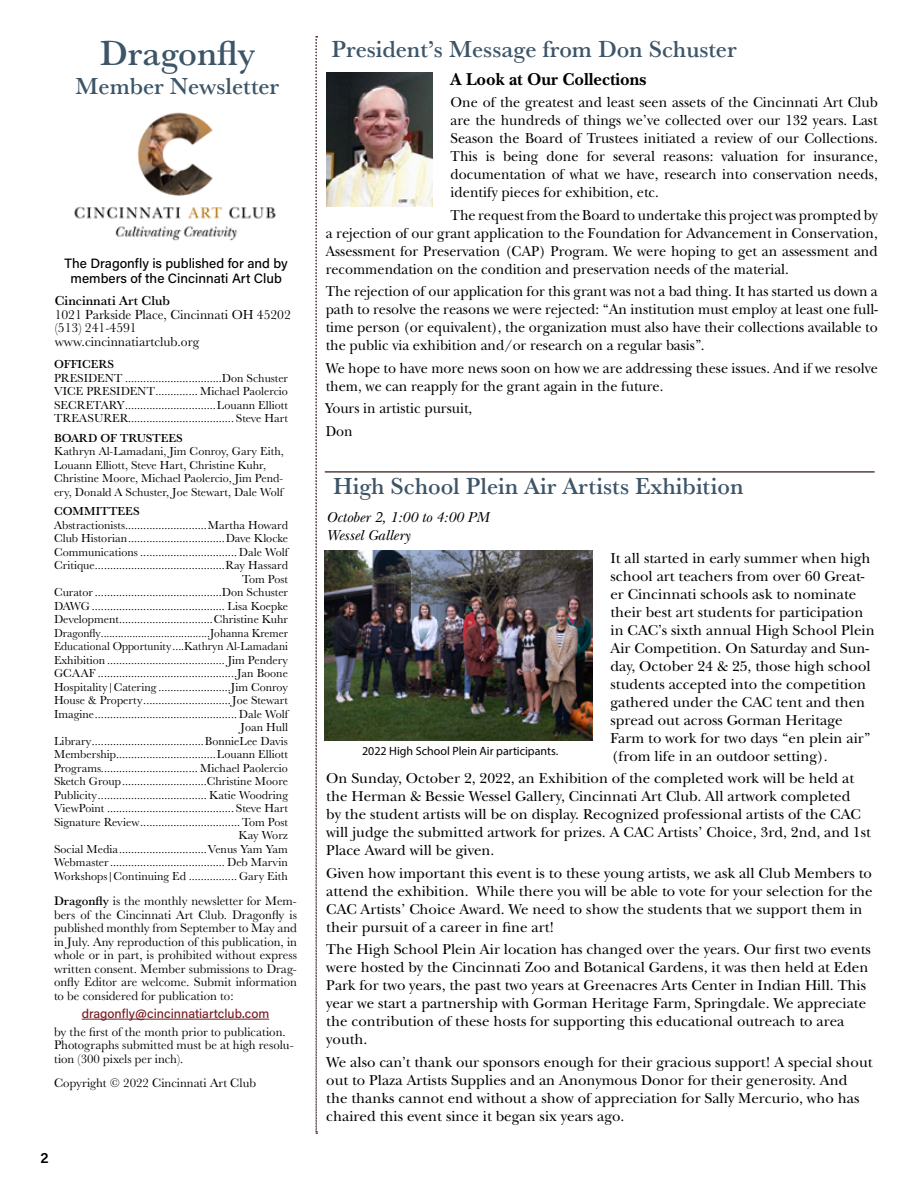
<style>
.page{position:relative;width:918px;height:1188px;background:#fff}
.page>*{position:absolute;margin:0;border:0;box-sizing:border-box;transform-origin:0 0}
.t1{font:500 36px "Baskerville URW";color:#3d5568}
.t2{font:500 24px "Baskerville URW";color:#3d5568}
.t3{font:700 18px "New Baskerville ITC Pro";color:#000;scale:.95 1}
.t4{font:15px/18px "New Baskerville ITC Pro";color:#000}
.t5{font:15px/18px "New Baskerville ITC Pro";color:#000;text-align:justify;scale:.95 1}
.t6{font:italic 15px/18px "New Baskerville ITC Pro";color:#000}
.t7{font:600 15px "Acumin Pro";color:#000}
.t8{font:13.5px/13.5px "Baskerville URW";color:#000}
.t9{font:500 13.5px/15px "Acumin Pro";color:#000;text-align:center}
.t10{font:500 13.5px "Baskerville URW";color:#000}
.t11{font:12.75px/13.5px "Baskerville URW";color:#000;text-align:justify}
.t12{font:500 12.75px "Acumin Pro";color:#761c22}
.t13{font:12px/13.5px "Baskerville URW";color:#000;text-align:justify}
.t14{font:12px "Myriad Pro";color:#000}
.t15{font:500 12px "Baskerville URW";color:#000}
.s1{font-weight:500}
</style>
<div class="page">
<hr style="left:82px;top:1019px;width:187px;height:1px;background:#761c22">
<svg style="left:315px;top:36px;width:2px;height:1098px;background:#b3a6ab"></svg>
<img style="left:74px;top:112px;width:202px;height:129px">
<img style="left:326px;top:72px;width:107px;height:134px">
<hr style="left:325px;top:471px;width:550px;height:2px;background:#564440">
<img style="left:325px;top:550px;width:267px;height:190px">
<h1 class="t1" style="left:100px;top:28px;width:157px">Dragonfly</h1>
<h2 class="t2" style="left:75px;top:69px;width:205px">Member Newsletter</h2>
<p class="t9" style="left:65px;top:255px;width:225px">The Dragonfly is published for and by members of the Cincinnati Art Club</p>
<p class="t10" style="left:55px;top:291px;width:117px">Cincinnati Art Club</p>
<p class="t8" style="left:55px;top:307px;width:238px">1021 Parkside Place, Cincinnati OH 45202 (513) 241-4591<br>www.cincinnatiartclub.org</p>
<p class="t15" style="left:54px;top:356px;width:62px">OFFICERS</p>
<p class="t13" style="left:54px;top:371px;width:235px">PRESIDENT ................................Don Schuster VICE PRESIDENT.............. Michael Paolercio SECRETARY..............................Louann Elliott TREASURER................................... Steve Hart</p>
<p class="t15" style="left:54px;top:429px;width:130px">BOARD OF TRUSTEES</p>
<p class="t13" style="left:54px;top:444px;width:231px;text-align:left">Kathryn Al-Lamadani, Jim Conroy, Gary Eith, Louann Elliott, Steve Hart, Christine Kuhr, Christine Moore, Michael Paolercio, Jim Pend&shy;ery, Donald A Schuster, Joe Stewart, Dale Wolf</p>
<p class="t15" style="left:54px;top:503px;width:87px">COMMITTEES</p>
<p class="t13" style="left:54px;top:518px;width:236px;text-align:right">Abstractionists...........................Martha Howard Club Historian................................Dave Klocke Communications ................................ Dale Wolf Critique...........................................Ray Hassard Tom Post<br>Curator ..........................................Don Schuster DAWG ............................................ Lisa Koepke Development...............................Christine Kuhr Dragonfly......................................Johanna Kremer Educational Opportunity....Kathryn Al-Lamadani Exhibition ....................................... Jim Pendery GCAAF ..............................................Jan Boone Hospitality|Catering ........................Jim Conroy House &amp; Property.............................Joe Stewart Imagine............................................... Dale Wolf Joan Hull Library.....................................BonnieLee Davis Membership.................................Louann Elliott Programs................................ Michael Paolercio Sketch Group............................Christine Moore Publicity.................................... Katie Woodring ViewPoint .......................................... Steve Hart Signature Review................................. Tom Post Kay Worz<br>Social Media.............................Venus Yam Yam Webmaster...................................... Deb Marvin Workshops|Continuing Ed ................ Gary Eith</p>
<p class="t11" style="left:54px;top:894px;width:245px"><span class="s1">Dragonfly</span> is the monthly newsletter for Mem&shy;bers of the Cincinnati Art Club. Dragonfly is published monthly from September to May and in July. Any reproduction of this publication, in whole or in part, is prohibited without express written consent. Member submissions to Drag&shy;onfly Editor are welcome. Submit information to be considered for publication to:</p>
<p class="t12" style="left:82px;top:1005px;width:189px">dragonfly@cincinnatiartclub.com</p>
<p class="t11" style="left:54px;top:1025px;width:241px;text-align:left">by the first of the month prior to publication.<br>Photographs submitted must be at high resolu&shy;tion (300 pixels per inch).</p>
<p class="t11" style="left:54px;top:1076px;width:204px">Copyright © 2022 Cincinnati Art Club</p>
<p class="t7" style="left:40px;top:1147px;width:10px">2</p>
<h2 class="t2" style="left:332px;top:32px;width:407px">President’s Message from Don Schuster</h2>
<h3 class="t3" style="left:451px;top:68px;width:207px">A Look at Our Collections</h3>
<p class="t5" style="left:451px;top:94px;width:451px">One of the greatest and least seen assets of the Cincinnati Art Club are the hundreds of things we’ve collected over our 132 years. Last Season the Board of Trustees initiated a review of our Collections.<br>This is being done for several reasons: valuation for insurance, documentation of what we have, research into conservation needs, identify pieces for exhibition, etc.</p>
<p class="t5" style="left:326px;top:206px;width:583px;text-indent:125px">The request from the Board to undertake this project was prompted by a rejection of our grant application to the Foundation for Advancement in Conservation, Assessment for Preservation (CAP) Program. We were hoping to get an assessment and recommendation on the condition and preservation needs of the material.</p>
<p class="t5" style="left:326px;top:283px;width:583px">The rejection of our application for this grant was not a bad thing. It has started us down a path to resolve the reasons we were rejected: “An institution must employ at least one full&shy;time person (or equivalent), the organization must also have their collections available to the public via exhibition and/or research on a regular basis”.</p>
<p class="t5" style="left:326px;top:359px;width:583px">We hope to have more news soon on how we are addressing these issues. And if we resolve them, we can reapply for the grant again in the future.</p>
<p class="t5" style="left:326px;top:397px;width:156px;line-height:22.5px">Yours in artistic pursuit,<br>Don</p>
<h2 class="t2" style="left:333px;top:469px;width:412px">High School Plein Air Artists Exhibition</h2>
<p class="t6" style="left:326px;top:508px;width:164px">October 2, 1:00 to 4:00 PM<br>Wessel Gallery</p>
<p class="t4" style="left:610px;top:549px;width:266px">It all started in early summer when high school art teachers from over 60 Great&shy;er Cincinnati schools ask to nominate their best art students for participation in CAC’s sixth annual High School Plein Air Competition. On Saturday and Sun&shy;day, October 24 &amp; 25, those high school students accepted into the competition gathered under the CAC tent and then spread out across Gorman Heritage Farm to work for two days “en plein air” (from life in an outdoor setting).</p>
<p class="t4" style="left:326px;top:770px;width:546px">On Sunday, October 2, 2022, an Exhibition of the completed work will be held at the Herman &amp; Bessie Wessel Gallery, Cincinnati Art Club. All artwork completed<br>by the student artists will be on display. Recognized professional artists of the CAC will judge the submitted artwork for prizes. A CAC Artists’ Choice, 3rd, 2nd, and 1st Place Award will be given.</p>
<p class="t4" style="left:326px;top:864px;width:548px">Given how important this event is to these young artists, we ask all Club Members to attend the exhibition. While there you will be able to vote for your selection for the CAC Artists’ Choice Award. We need to show the students that we support them in their pursuit of a career in fine art!</p>
<p class="t4" style="left:326px;top:941px;width:546px">The High School Plein Air location has changed over the years. Our first two events were hosted by the Cincinnati Zoo and Botanical Gardens, it was then held at Eden Park for two years, the past two years at Greenacres Arts Center in Indian Hill. This year we start a partnership with Gorman Heritage Farm, Springdale. We appreciate the contribution of these hosts for supporting this educational outreach to area youth.</p>
<p class="t4" style="left:326px;top:1053px;width:548px">We also can’t thank our sponsors enough for their gracious support! A special shout out to Plaza Artists Supplies and an Anonymous Donor for their generosity. And<br>the thanks cannot end without a show of appreciation for Sally Mercurio, who has chaired this event since it began six years ago.</p>
<p class="t14" style="left:362px;top:743px;width:198px">2022 High School Plein Air participants.</p>
</div>
